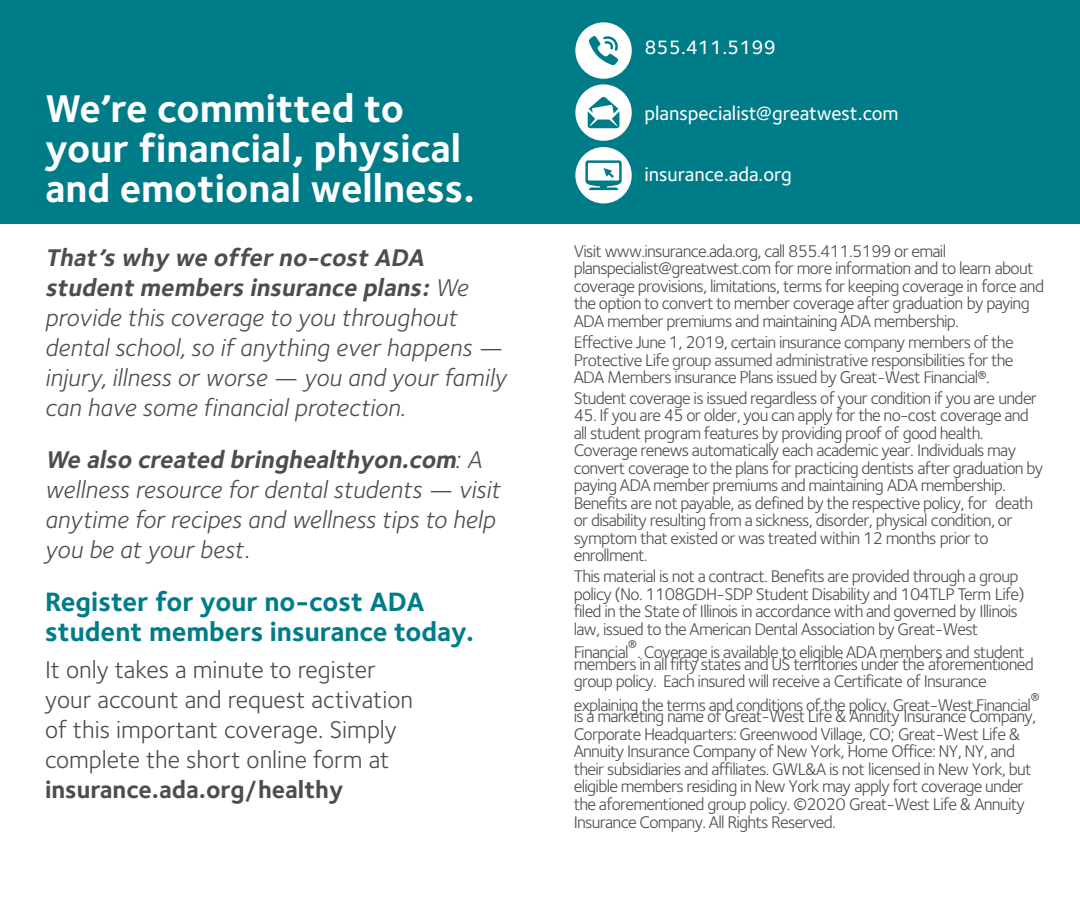
<style>
.page{position:relative;width:1080px;height:900px;background:#fff}
.page>*{position:absolute;margin:0;border:0;box-sizing:border-box;transform-origin:0 0}
.t1{font:700 40px/40px "Foundry Sterling";color:#fff}
.t2{font:700 27.5px/30px "Foundry Sterling";color:#007c89}
.t3{font:italic 25px/30px "Foundry Sterling";color:#4d4d4f}
.t4{font:25px/30px "Foundry Sterling";color:#4d4d4f}
.t5{font:700 25px "Foundry Sterling";color:#4d4d4f}
.t6{font:500 20.5px "Foundry Sterling";letter-spacing:.01em;color:#fff}
.t7{font:500 20px "Foundry Sterling";color:#fff}
.t8{font:17.5px/17.5px "Foundry Sterling";letter-spacing:-.04em;color:#4d4d4f}
.s1{font-weight:700}
</style>
<div class="page">
<div style="left:0;top:0;width:562px;height:223px;background:#007c89"></div>
<div style="left:540px;top:0;width:540px;height:223px;background:#007c89"></div>
<svg style="left:575px;top:147px;width:57px;height:56px"></svg>
<svg style="left:575px;top:22px;width:57px;height:119px"></svg>
<h1 class="t1" style="left:45px;top:91px;width:431px">We’re committed to your financial, physical and emotional wellness.</h1>
<h3 class="t3" style="left:45px;top:242px;width:463px"><span class="s1">That’s why we offerno-cost ADA student members insurance plans:</span> We provide this coverage to you throughout dental school, so if anything ever happens — injury, illness or worse — you and your family can have some financial protection.</h3>
<h3 class="t3" style="left:45px;top:445px;width:457px"><span class="s1">We also created bringhealthyon.com</span>: A wellness resource for dental students — visit anytime for recipes and wellness tips to help you be at your best.</h3>
<h2 class="t2" style="left:45px;top:588px;width:431px">Register for your no-cost ADA student members insurance today.</h2>
<h3 class="t4" style="left:45px;top:655px;width:370px">It only takes a minute to register your account and request activation of this important coverage. Simply complete the short online form at</h3>
<h3 class="t5" style="left:45px;top:775px;width:300px">insurance.ada.org/healthy</h3>
<p class="t6" style="left:642px;top:22px;width:139px">866.607.5330</p>
<p class="t7" style="left:644px;top:35px;width:133px">855.411.5199</p>
<p class="t6" style="left:642px;top:37px;width:139px">866.607.5330</p>
<p class="t6" style="left:642px;top:101px;width:269px">planspecialist@greatwest.com</p>
<p class="t7" style="left:644px;top:102px;width:256px">planspecialist@greatwest.com</p>
<p class="t6" style="left:642px;top:162px;width:156px">insurance.ada.org</p>
<p class="t7" style="left:644px;top:163px;width:149px">insurance.ada.org</p>
<p class="t8" style="left:574px;top:242px;width:472px">Visit www.insurance.ada.org, call 855.411.5199 or email planspecialist@greatwest.com for more information and to learn about coverage provisions, limitations, terms for keeping coverage in force and the option to convert to member coverage after graduation by paying ADA member premiums and maintaining ADA membership.</p>
<p class="t8" style="left:574px;top:334px;width:441px;text-align:justify">Effective June 1, 2019, certain insurance company members of the Protective Life group assumed administrative responsibilities for the ADA Members insurance Plans issued by Great-West Financial®.</p>
<p class="t8" style="left:574px;top:389px;width:465px">Student coverage is issued regardless of your condition if you are under</p>
<p class="t8" style="left:574px;top:407px;width:471px">45. If you are 45 or older, you can apply for the no-cost coverage and all student program features by providing proof of good health.<br>Coverage renews automatically each academic year. Individuals may convert coverage to the plans for practicing dentists after graduation by paying ADA member premiums and maintaining ADA membership.<br>Benefits are not payable, as defined by the respective policy, for death or disability resulting from a sickness, disorder, physical condition, or symptom that existed or was treated within 12 months prior to enrollment.</p>
<p class="t8" style="left:574px;top:568px;width:453px">This material is not a contract. Benefits are provided through a group policy (No. 1108GDH-SDP Student Disability and 104TLP Term Life) filed in the State of Illinois in accordance with and governed by Illinois law, issued to the American Dental Association by Great-West</p>
<p class="t8" style="left:574px;top:644px;width:452px">Financial®. Coverage is available to eligible ADA members and student</p>
<p class="t8" style="left:574px;top:655px;width:462px">members in all fifty states and US territories under the aforementioned group policy. Each insured will receive a Certificate of Insurance</p>
<p class="t8" style="left:574px;top:696px;width:468px">explaining the terms and conditions of the policy. Great-West Financial®</p>
<p class="t8" style="left:574px;top:708px;width:464px">is a marketing name of Great-West Life &amp; Annuity Insurance Company, Corporate Headquarters: Greenwood Village, CO; Great-West Life &amp; Annuity Insurance Company of New York, Home Office: NY, NY, and their subsidiaries and affiliates. GWL&amp;A is not licensed in New York, but eligible members residing in New York may apply fort coverage under the aforementioned group policy. ©2020 Great-West Life &amp; Annuity Insurance Company. All Rights Reserved.</p>
</div>
